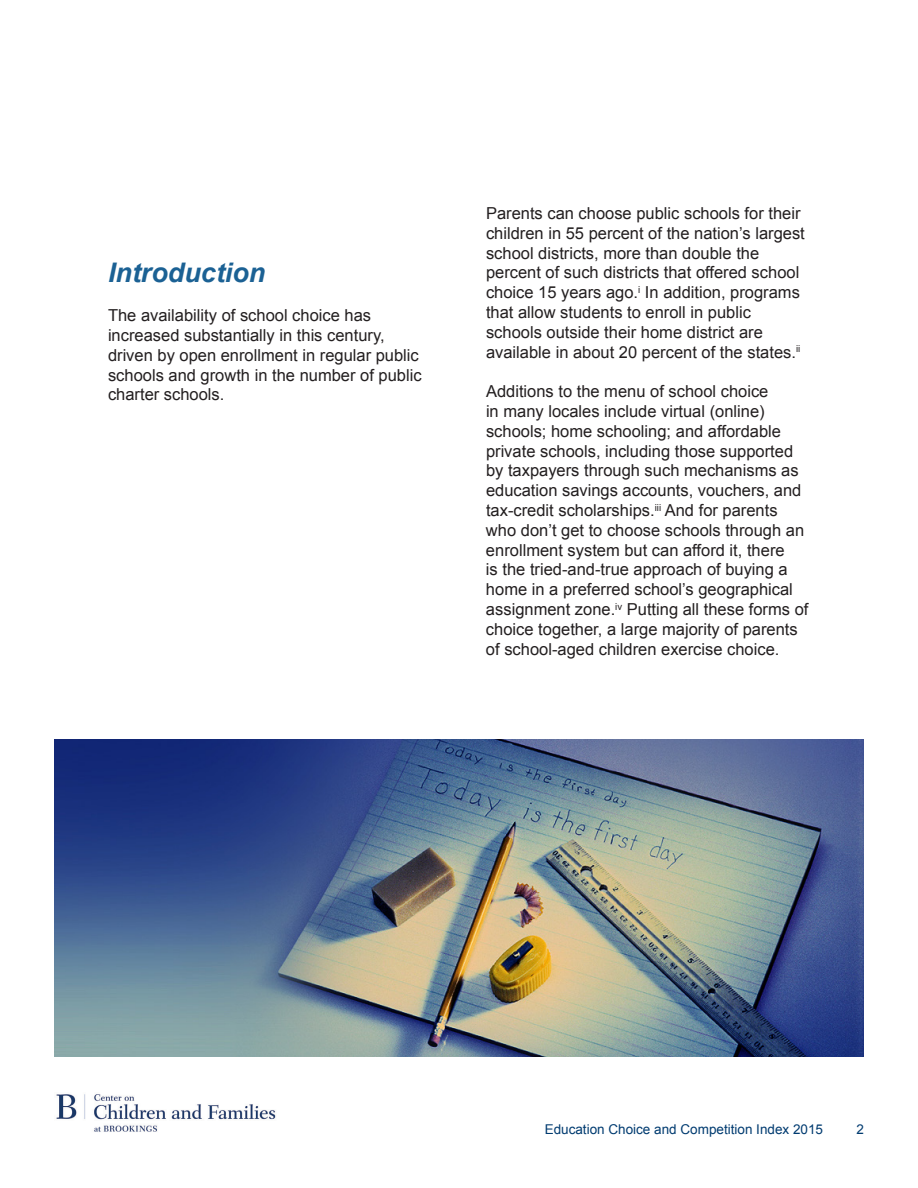
<style>
.page{position:relative;width:918px;height:1188px;background:#fff}
.page>*{position:absolute;margin:0;border:0;box-sizing:border-box;transform-origin:0 0}
.Subheader_Italics_Bl{font:italic 700 27px "Arial";color:#1b6194}
.Body_Text_Arial{font:16.5px/19.8px "Arial";color:#231f20}
.t1{font:13.5px "Arial";color:#003b70}
</style>
<div class="page">
<img style="left:56px;top:1094px;width:220px;height:38px">
<img style="left:54px;top:740px;width:810px;height:316px">
<p class="Subheader_Italics_Bl" style="left:108px;top:254px;width:159px">Introduction</p>
<p class="Body_Text_Arial" style="left:108px;top:306px;width:315px">The availability of school choice has increased substantially in this century, driven by open enrollment in regular public schools and growth in the number of public charter schools.</p>
<p class="Body_Text_Arial" style="left:486px;top:203px;width:320px">Parents can choose public schools for their children in 55 percent of the nation’s largest school districts, more than double the percent of such districts that offered school choice 15 years ago.<sup>i</sup> In addition, programs that allow students to enroll in public schools outside their home district are available in about 20 percent of the states.<sup>ii</sup></p>
<p class="Body_Text_Arial" style="left:486px;top:382px;width:324px">Additions to the menu of school choice<br>in many locales include virtual (online) schools; home schooling; and affordable private schools, including those supported by taxpayers through such mechanisms as education savings accounts, vouchers, and tax-credit scholarships.<sup>iii</sup> And for parents who don’t get to choose schools through an enrollment system but can afford it, there<br>is the tried-and-true approach of buying a home in a preferred school’s geographical assignment zone.<sup>iv</sup> Putting all these forms of choice together, a large majority of parents of school-aged children exercise choice.</p>
<p class="t1" style="left:545px;top:1120px;width:280px">Education Choice and Competition Index 2015</p>
<p class="t1" style="left:856px;top:1120px;width:9px">2</p>
</div>
